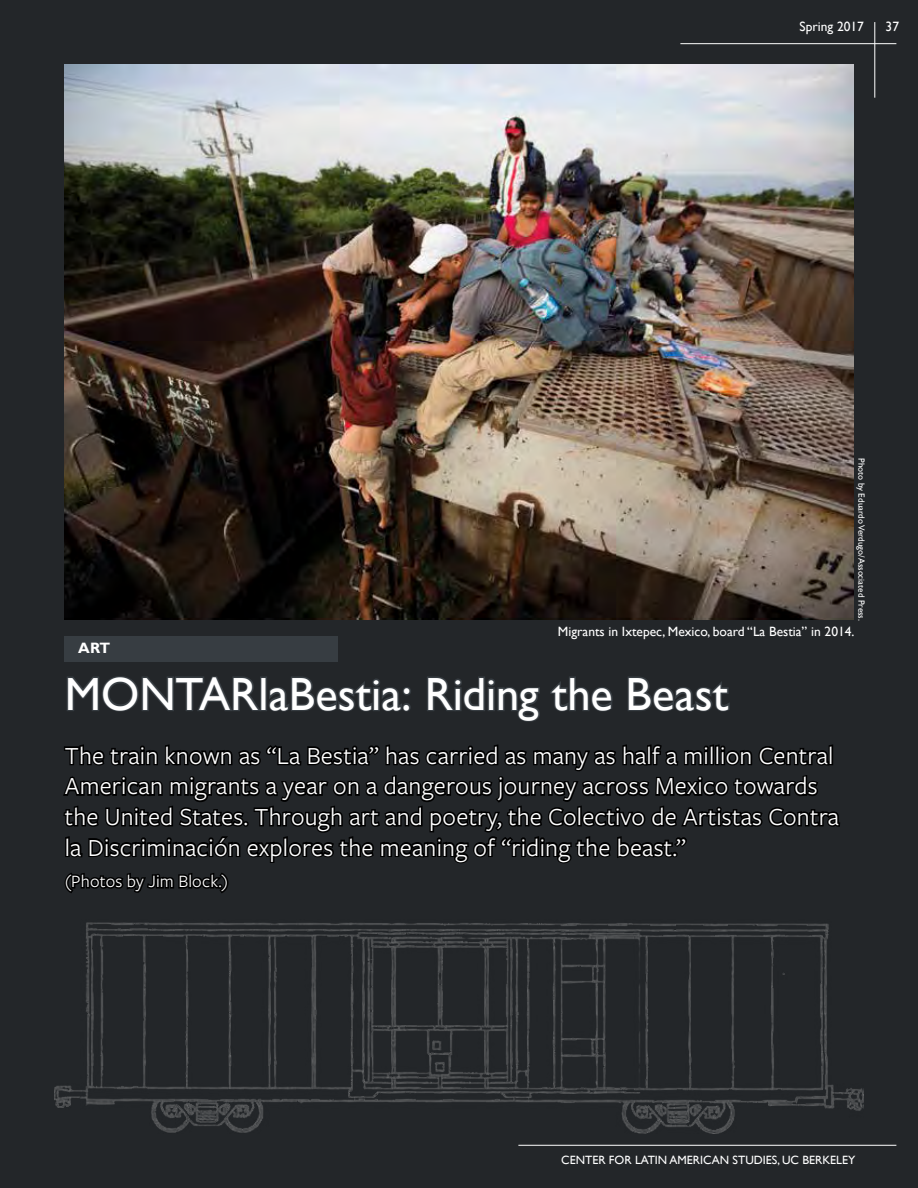
<style>
.page{position:relative;width:918px;height:1188px;background:#232629}
.page>*{position:absolute;margin:0;border:0;box-sizing:border-box;transform-origin:0 0}
.t1{font:46.5px "Gill Sans";color:#fff}
.t2{font:25.5px/30.6px "Freight Sans Pro";letter-spacing:.01em;color:#fff}
.t3{font:18px "Freight Sans Pro";letter-spacing:.01em;color:#fff}
.t4{font:700 15px "Gill Sans";color:#fff}
.t5{font:13.5px "Gill Sans";color:#fff}
.t6{font:12px "Gill Sans";color:#fff}
.t7{font:9px "Gill Sans";color:#fff}
</style>
<div class="page">
<hr style="left:518px;top:1145px;width:378px;height:1px;background:#fff">
<hr style="left:680px;top:43px;width:216px;height:1px;background:#fff">
<hr style="left:874px;top:22px;width:1px;height:76px;background:#fff">
<img style="left:65px;top:65px;width:788px;height:555px">
<svg style="left:67px;top:676px;width:344px;height:36px"></svg>
<svg style="left:427px;top:676px;width:113px;height:46px"></svg>
<svg style="left:550px;top:676px;width:63px;height:36px"></svg>
<svg style="left:628px;top:676px;width:102px;height:36px"></svg>
<div style="left:65px;top:636px;width:273px;height:26px;background:#373d42"></div>
<svg style="left:63px;top:744px;width:777px;height:149px"></svg>
<img style="left:54px;top:922px;width:810px;height:212px">
<p class="t5" style="left:799px;top:19px;width:66px">Spring 2017</p>
<p class="t5" style="left:886px;top:19px;width:15px">37</p>
<p class="t7" style="left:867px;top:458px;width:164px;rotate:90deg">Photo by Eduardo Verdugo/Associated Press.</p>
<p class="t4" style="left:78px;top:639px;width:34px">ART</p>
<p class="t5" style="left:558px;top:624px;width:298px">Migrants in Ixtepec, Mexico, board “La Bestia” in 2014.</p>
<h1 class="t1" style="left:65px;top:667px;width:665px">MONTARlaBestia: Riding the Beast</h1>
<p class="t2" style="left:65px;top:739px;width:776px">The train known as “La Bestia” has carried as many as half a million Central American migrants a year on a dangerous journey across Mexico towards the United States. Through art and poetry, the Colectivo de Artistas Contra la Discriminación explores the meaning of “riding the beast.”</p>
<p class="t3" style="left:65px;top:869px;width:165px">(Photos by Jim Block.)</p>
<p class="t6" style="left:561px;top:1153px;width:296px">CENTER FOR LATIN AMERICAN STUDIES, UC BERKELEY</p>
</div>
